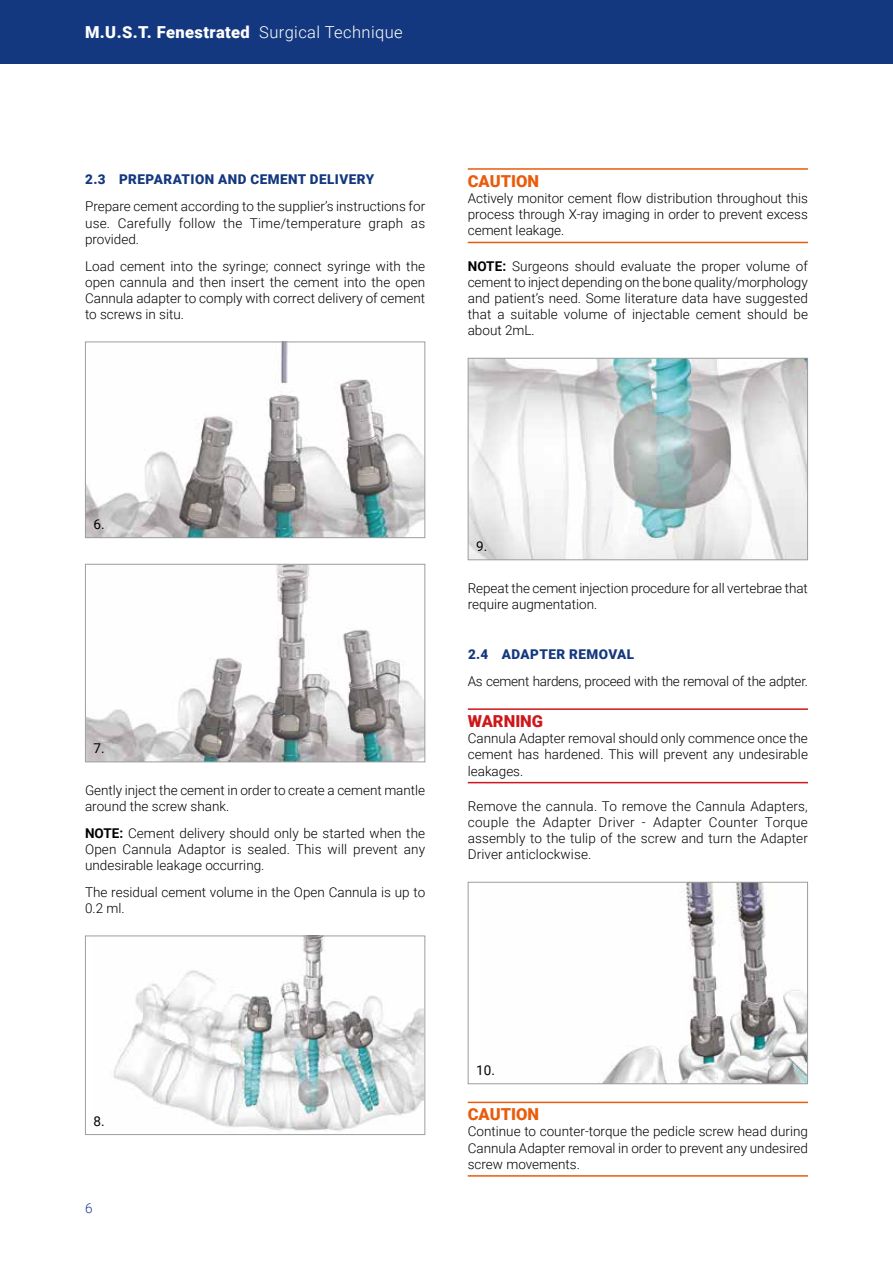
<style>
.page{position:relative;width:893px;height:1263px;background:#fff}
.page>*{position:absolute;margin:0;border:0;box-sizing:border-box;transform-origin:0 0}
.t1{font:900 16.5px "Roboto";letter-spacing:.025em;color:#fff}
.t2{font:900 16.5px "Roboto";color:#ea5b0b}
.t3{font:900 16.5px "Roboto";color:#cd171a}
.t4{font:300 13.5px/16.2px "Roboto";color:#000;text-align:justify}
.t5{font:300 13.5px "Roboto";letter-spacing:-.02em;color:#000}
.t6{font:900 13.5px "Roboto";letter-spacing:.035em;color:#14387f}
.t7{font:13.5px "Roboto";color:#000}
.t8{font:300 13.5px "Roboto";color:#14387f}
.s1{font-weight:300}
.s2{font-weight:700}
</style>
<div class="page">
<div style="left:0;top:0;width:893px;height:64px;background:#14387f"></div>
<img style="left:87px;top:344px;width:336px;height:192px">
<div style="left:85px;top:342px;width:340px;height:196px;border:1px solid #9d9d9c"></div>
<img style="left:87px;top:566px;width:336px;height:194px">
<div style="left:85px;top:564px;width:340px;height:198px;border:1px solid #9d9d9c"></div>
<img style="left:113px;top:937px;width:310px;height:194px">
<div style="left:85px;top:935px;width:340px;height:200px;border:1px solid #9d9d9c"></div>
<hr style="left:468px;top:168px;width:340px;height:2px;background:#ea5b0b">
<hr style="left:468px;top:242px;width:340px;height:1px;background:#ea5b0b">
<hr style="left:468px;top:708px;width:340px;height:2px;background:#cd171a">
<hr style="left:468px;top:782px;width:340px;height:1px;background:#cd171a">
<hr style="left:468px;top:1102px;width:340px;height:1px;background:#ea5b0b">
<hr style="left:468px;top:1175px;width:340px;height:2px;background:#ea5b0b">
<img style="left:470px;top:360px;width:336px;height:198px">
<div style="left:468px;top:358px;width:340px;height:202px;border:1px solid #9d9d9c"></div>
<img style="left:603px;top:884px;width:203px;height:198px">
<div style="left:468px;top:882px;width:340px;height:202px;border:1px solid #9d9d9c"></div>
<p class="t1" style="left:85px;top:21px;width:319px">M.U.S.T. Fenestrated <span class="s1">Surgical Technique</span></p>
<p class="t6" style="left:85px;top:170px;width:290px">2.3 PREPARATION AND CEMENT DELIVERY</p>
<p class="t4" style="left:85px;top:198px;width:342px">Prepare cement according to the supplier’s instructions for use. Carefully follow the Time/temperature graph as provided.</p>
<p class="t4" style="left:85px;top:257px;width:342px">Load cement into the syringe; connect syringe with the open cannula and then insert the cement into the open Cannula adapter to comply with correct delivery of cement to screws in situ.</p>
<p class="t2" style="left:468px;top:169px;width:73px">CAUTION</p>
<p class="t4" style="left:468px;top:190px;width:342px">Actively monitor cement flow distribution throughout this process through X-ray imaging in order to prevent excess cement leakage.</p>
<p class="t4" style="left:468px;top:257px;width:342px"><span class="s2">NOTE:</span> Surgeons should evaluate the proper volume of cement to inject depending on the bone quality/morphology and patient’s need. Some literature data have suggested that a suitable volume of injectable cement should be about 2mL.</p>
<p class="t7" style="left:94px;top:514px;width:13px">6.</p>
<p class="t7" style="left:94px;top:739px;width:13px">7.</p>
<p class="t4" style="left:85px;top:781px;width:342px">Gently inject the cement in order to create a cement mantle around the screw shank.</p>
<p class="t4" style="left:85px;top:824px;width:342px"><span class="s2">NOTE:</span> Cement delivery should only be started when the Open Cannula Adaptor is sealed. This will prevent any undesirable leakage occurring.</p>
<p class="t4" style="left:85px;top:883px;width:342px">The residual cement volume in the Open Cannula is up to<br>0.2 ml.</p>
<p class="t7" style="left:476px;top:537px;width:13px">9.</p>
<p class="t4" style="left:468px;top:579px;width:342px">Repeat the cement injection procedure for all vertebrae that require augmentation.</p>
<p class="t6" style="left:468px;top:645px;width:168px">2.4 ADAPTER REMOVAL</p>
<p class="t5" style="left:468px;top:672px;width:342px">As cement hardens, proceed with the removal of the adpter.</p>
<p class="t3" style="left:468px;top:709px;width:77px">WARNING</p>
<p class="t4" style="left:468px;top:730px;width:342px">Cannula Adapter removal should only commence once the cement has hardened. This will prevent any undesirable leakages.</p>
<p class="t4" style="left:468px;top:797px;width:342px">Remove the cannula. To remove the Cannula Adapters, couple the Adapter Driver - Adapter Counter Torque assembly to the tulip of the screw and turn the Adapter Driver anticlockwise.</p>
<p class="t7" style="left:94px;top:1111px;width:13px">8.</p>
<p class="t8" style="left:85px;top:1198px;width:9px">6</p>
<p class="t7" style="left:476px;top:1060px;width:20px">10.</p>
<p class="t2" style="left:468px;top:1103px;width:73px">CAUTION</p>
<p class="t4" style="left:468px;top:1123px;width:342px">Continue to counter-torque the pedicle screw head during Cannula Adapter removal in order to prevent any undesired screw movements.</p>
</div>
